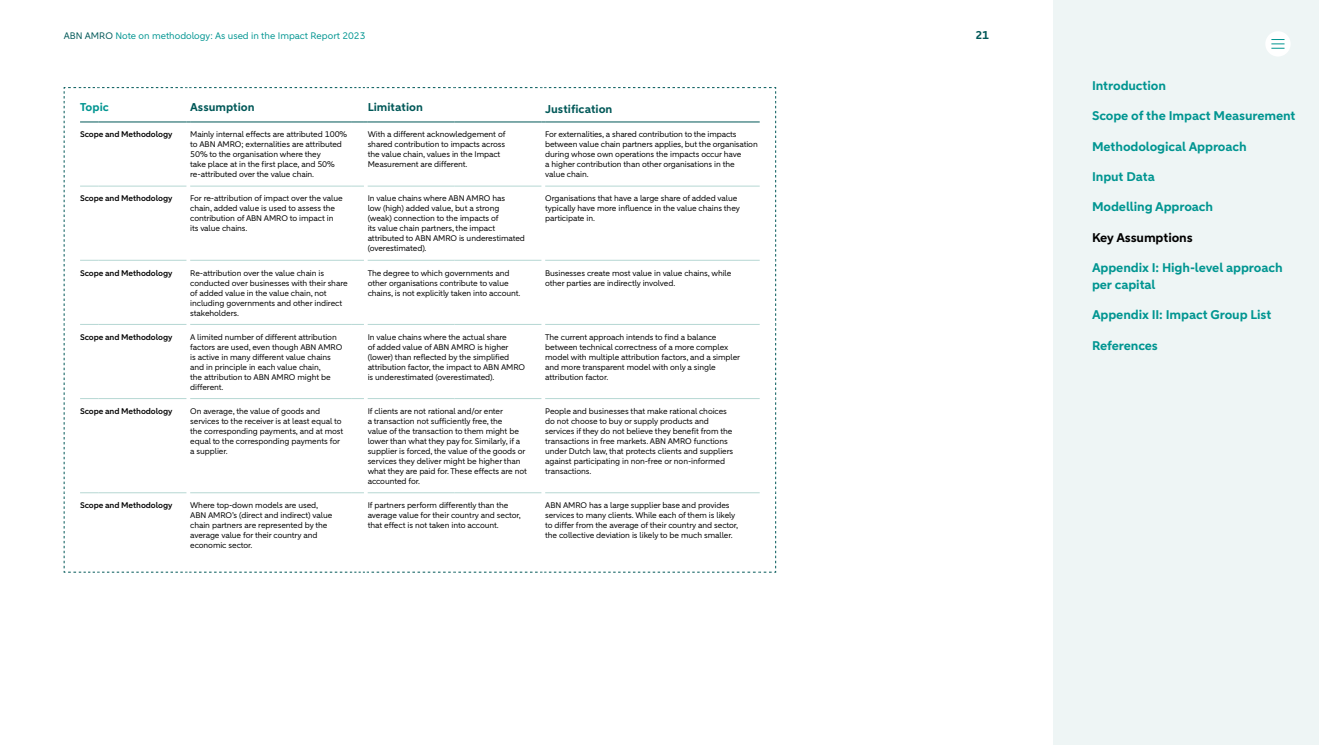
<style>
.page{position:relative;width:1319px;height:745px;background:#fff}
.page>*{position:absolute;margin:0;border:0;box-sizing:border-box;transform-origin:0 0}
.t1{font:700 12.5px/16.2px "ABNAMRO Sans";letter-spacing:-.01em;color:#009591}
.t2{font:700 12.5px "ABNAMRO Sans";letter-spacing:-.01em;color:#000}
.t3{font:700 11.25px "ABNAMRO Sans";color:#005858}
.t4{font:700 11.25px "ABNAMRO Sans";color:#009591}
.t5{font:9.38px "ABNAMRO Sans";color:#009591}
.t6{font:8.12px/10px "ABNAMRO Sans";letter-spacing:-.01em;color:#000}
.t7{font:600 8.12px "ABNAMRO Sans";letter-spacing:-.01em;color:#000}
.s1{color:#005858}
</style>
<div class="page">
<div style="left:1053px;top:0;width:265px;height:744px;background:#eef5f5"></div>
<div style="left:1264px;top:31px;width:26px;height:25px;background:#fff;border-radius:50%"></div>
<svg style="left:1271px;top:39px;width:13px;height:10px"></svg>
<svg style="left:64px;top:87px;width:712px;height:485px"></svg>
<p class="t5" style="left:64px;top:29px;width:303px"><span class="s1">ABN AMRO</span> Note on methodology: As used in the Impact Report 2023</p>
<h2 class="t3" style="left:975px;top:27px;width:15px">21</h2>
<h2 class="t4" style="left:80px;top:100px;width:30px">Topic</h2>
<h2 class="t3" style="left:190px;top:100px;width:66px">Assumption</h2>
<h2 class="t3" style="left:367px;top:100px;width:57px">Limitation</h2>
<h2 class="t3" style="left:545px;top:102px;width:69px">Justification</h2>
<p class="t7" style="left:80px;top:129px;width:94px">Scope and Methodology</p>
<p class="t6" style="left:190px;top:129px;width:158px">Mainly internal effects are attributed 100% to ABN AMRO; externalities are attributed 50% to the organisation where they<br>take place at in the first place, and 50% re-attributed over the value chain.</p>
<p class="t6" style="left:367px;top:129px;width:139px">With a different acknowledgement of shared contribution to impacts across the value chain, values in the Impact Measurement are different.</p>
<p class="t6" style="left:545px;top:129px;width:214px">For externalities, a shared contribution to the impacts between value chain partners applies, but the organisation during whose own operations the impacts occur have<br>a higher contribution than other organisations in the<br>value chain.</p>
<p class="t7" style="left:80px;top:193px;width:94px">Scope and Methodology</p>
<p class="t6" style="left:190px;top:193px;width:154px">For re-attribution of impact over the value chain, added value is used to assess the contribution of ABN AMRO to impact in its value chains.</p>
<p class="t6" style="left:367px;top:193px;width:159px">In value chains where ABN AMRO has<br>low (high) added value, but a strong (weak) connection to the impacts of<br>its value chain partners, the impact attributed to ABN AMRO is underestimated (overestimated).</p>
<p class="t6" style="left:545px;top:194px;width:196px">Organisations that have a large share of added value typically have more influence in the value chains they participate in.</p>
<p class="t7" style="left:80px;top:267px;width:94px">Scope and Methodology</p>
<p class="t6" style="left:190px;top:268px;width:159px">Re-attribution over the value chain is conducted over businesses with their share of added value in the value chain, not including governments and other indirect stakeholders.</p>
<p class="t6" style="left:367px;top:268px;width:154px">The degree to which governments and other organisations contribute to value chains, is not explicitly taken into account.</p>
<p class="t6" style="left:545px;top:268px;width:188px">Businesses create most value in value chains, while other parties are indirectly involved.</p>
<p class="t7" style="left:80px;top:331px;width:94px">Scope and Methodology</p>
<p class="t6" style="left:190px;top:332px;width:154px">A limited number of different attribution factors are used, even though ABN AMRO is active in many different value chains and in principle in each value chain,<br>the attribution to ABN AMRO might be different.</p>
<p class="t6" style="left:367px;top:332px;width:159px">In value chains where the actual share<br>of added value of ABN AMRO is higher (lower) than reflected by the simplified attribution factor, the impact to ABN AMRO is underestimated (overestimated).</p>
<p class="t6" style="left:545px;top:332px;width:196px">The current approach intends to find a balance between technical correctness of a more complex model with multiple attribution factors, and a simpler and more transparent model with only a single attribution factor.</p>
<p class="t7" style="left:80px;top:405px;width:94px">Scope and Methodology</p>
<p class="t6" style="left:190px;top:406px;width:155px">On average, the value of goods and services to the receiver is at least equal to the corresponding payments, and at most equal to the corresponding payments for a supplier.</p>
<p class="t6" style="left:367px;top:406px;width:161px">If clients are not rational and/or enter<br>a transaction not sufficiently free, the<br>value of the transaction to them might be lower than what they pay for. Similarly, if a supplier is forced, the value of the goods or services they deliver might be higher than what they are paid for. These effects are not accounted for.</p>
<p class="t6" style="left:545px;top:406px;width:189px">People and businesses that make rational choices do not choose to buy or supply products and services if they do not believe they benefit from the transactions in free markets. ABN AMRO functions under Dutch law, that protects clients and suppliers against participating in non-free or non-informed transactions.</p>
<p class="t7" style="left:80px;top:499px;width:94px">Scope and Methodology</p>
<p class="t6" style="left:190px;top:500px;width:143px">Where top-down models are used,<br>ABN AMRO’s (direct and indirect) value chain partners are represented by the average value for their country and economic sector.</p>
<p class="t6" style="left:367px;top:500px;width:155px">If partners perform differently than the average value for their country and sector, that effect is not taken into account.</p>
<p class="t6" style="left:545px;top:500px;width:194px">ABN AMRO has a large supplier base and provides services to many clients. While each of them is likely to differ from the average of their country and sector, the collective deviation is likely to be much smaller.</p>
<h1 class="t1" style="left:1091px;top:77px;width:75px">Introduction</h1>
<h1 class="t1" style="left:1091px;top:108px;width:205px">Scope of the Impact Measurement</h1>
<h1 class="t1" style="left:1091px;top:138px;width:156px">Methodological Approach</h1>
<h1 class="t1" style="left:1091px;top:169px;width:64px">Input Data</h1>
<h1 class="t1" style="left:1091px;top:199px;width:123px">Modelling Approach</h1>
<h1 class="t2" style="left:1091px;top:229px;width:102px">Key Assumptions</h1>
<h1 class="t1" style="left:1091px;top:260px;width:192px">Appendix I: High-level approach per capital</h1>
<h1 class="t1" style="left:1091px;top:307px;width:181px">Appendix II: Impact Group List</h1>
<h1 class="t1" style="left:1091px;top:337px;width:67px">References</h1>
</div>
